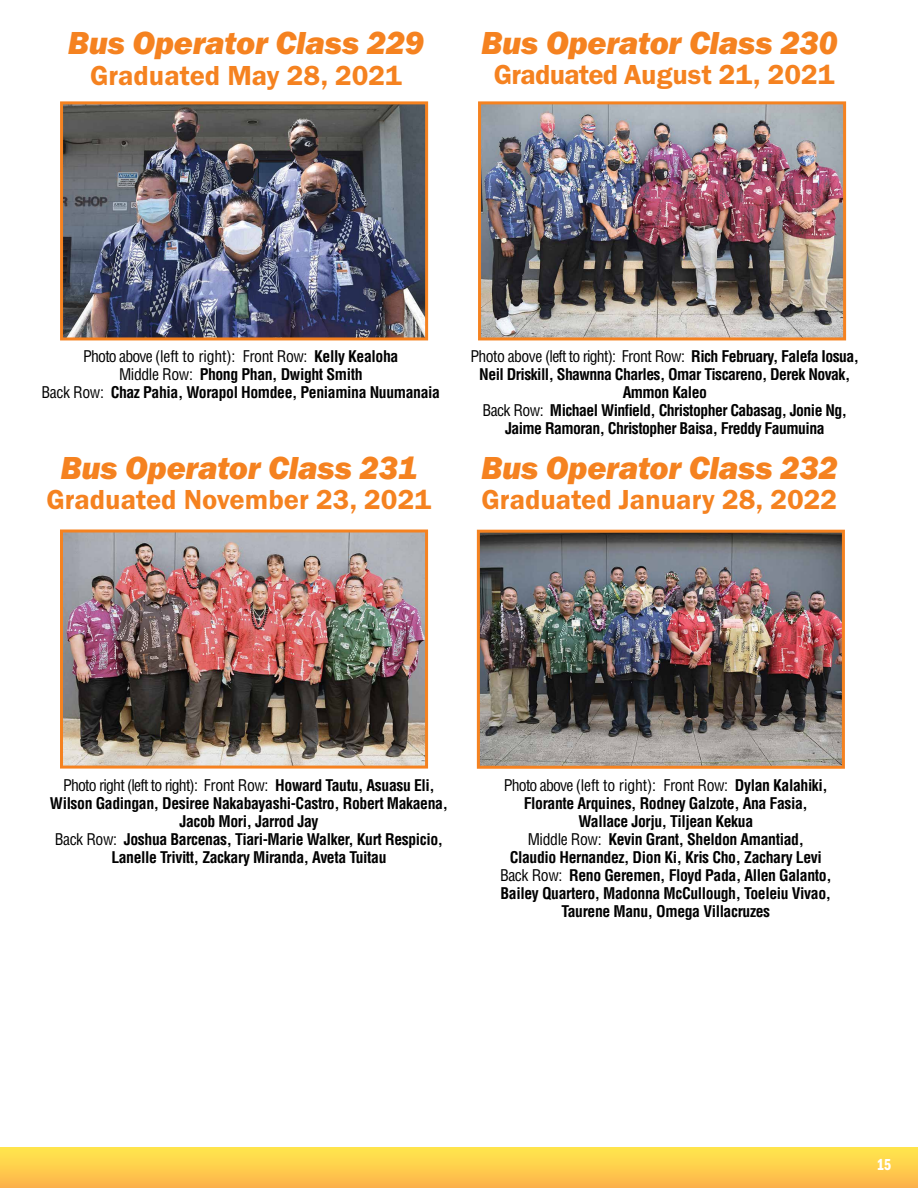
<style>
.page{position:relative;width:918px;height:1188px;background:#fff}
.page>*{position:absolute;margin:0;border:0;box-sizing:border-box;transform-origin:0 0}
.t1{font:33px "Franklin Gothic URW Hea Ita";letter-spacing:-.01em;color:#f58220}
.t2{font:28.5px "Franklin Gothic URW Dem";color:#f58220}
.t3{font:16.5px "Franklin Gothic URW Com Dem";color:#fff}
.t4{font:700 condensed 15.75px/18px "Helvetica";letter-spacing:-.025em;color:#000;text-align:center}
.s1{font-weight:400}
</style>
<div class="page">
<img style="left:482px;top:105px;width:360px;height:231px">
<div style="left:478px;top:101px;width:368px;height:239px;border:3px solid #f58220"></div>
<img style="left:64px;top:105px;width:360px;height:231px">
<div style="left:60px;top:101px;width:368px;height:239px;border:3px solid #f58220"></div>
<img style="left:64px;top:534px;width:360px;height:231px">
<div style="left:60px;top:530px;width:368px;height:239px;border:3px solid #f58220"></div>
<img style="left:481px;top:534px;width:360px;height:231px">
<div style="left:477px;top:530px;width:368px;height:239px;border:3px solid #f58220"></div>
<div style="left:0;top:1148px;width:918px;height:40px;background:linear-gradient(to bottom,#ffe84d,#fdb34b)"></div>
<h1 class="t1" style="left:68px;top:22px;width:358px">Bus Operator Class 229</h1>
<h2 class="t2" style="left:90px;top:57px;width:313px">Graduated May 28, 2021</h2>
<h1 class="t1" style="left:481px;top:22px;width:358px">Bus Operator Class 230</h1>
<h2 class="t2" style="left:494px;top:57px;width:342px">Graduated August 21, 2021</h2>
<p class="t4" style="left:42px;top:347px;width:400px"><span class="s1">Photo above (left to right): Front Row:</span> Kelly Kealoha<br><span class="s1">Middle Row:</span> Phong Phan, Dwight Smith<br><span class="s1">Back Row:</span> Chaz Pahia, Worapol Homdee, Peniamina Nuumanaia</p>
<h1 class="t1" style="left:61px;top:446px;width:358px">Bus Operator Class 231</h1>
<h2 class="t2" style="left:46px;top:482px;width:386px">Graduated November 23, 2021</h2>
<p class="t4" style="left:470px;top:347px;width:390px"><span class="s1">Photo above (left to right): Front Row:</span> Rich February, Falefa Iosua, Neil Driskill, Shawnna Charles, Omar Tiscareno, Derek Novak, Ammon Kaleo<br><span class="s1">Back Row:</span> Michael Winfield, Christopher Cabasag, Jonie Ng, Jaime Ramoran, Christopher Baisa, Freddy Faumuina</p>
<h1 class="t1" style="left:481px;top:446px;width:358px">Bus Operator Class 232</h1>
<h2 class="t2" style="left:482px;top:482px;width:357px">Graduated January 28, 2022</h2>
<p class="t4" style="left:50px;top:776px;width:400px"><span class="s1">Photo right (left to right): Front Row:</span> Howard Tautu, Asuasu Eli, Wilson Gadingan, Desiree Nakabayashi-Castro, Robert Makaena, Jacob Mori, Jarrod Jay<br><span class="s1">Back Row:</span> Joshua Barcenas, Tiari-Marie Walker, Kurt Respicio, Lanelle Trivitt, Zackary Miranda, Aveta Tuitau</p>
<p class="t4" style="left:500px;top:776px;width:333px"><span class="s1">Photo above (left to right): Front Row:</span> Dylan Kalahiki, Florante Arquines, Rodney Galzote, Ana Fasia, Wallace Jorju, Tiljean Kekua<br><span class="s1">Middle Row:</span> Kevin Grant, Sheldon Amantiad,<br>Claudio Hernandez, Dion Ki, Kris Cho, Zachary Levi <span class="s1">Back Row:</span> Reno Geremen, Floyd Pada, Allen Galanto, Bailey Quartero, Madonna McCullough, Toeleiu Vivao, Taurene Manu, Omega Villacruzes</p>
<p class="t3" style="left:877px;top:1156px;width:16px">15</p>
</div>
